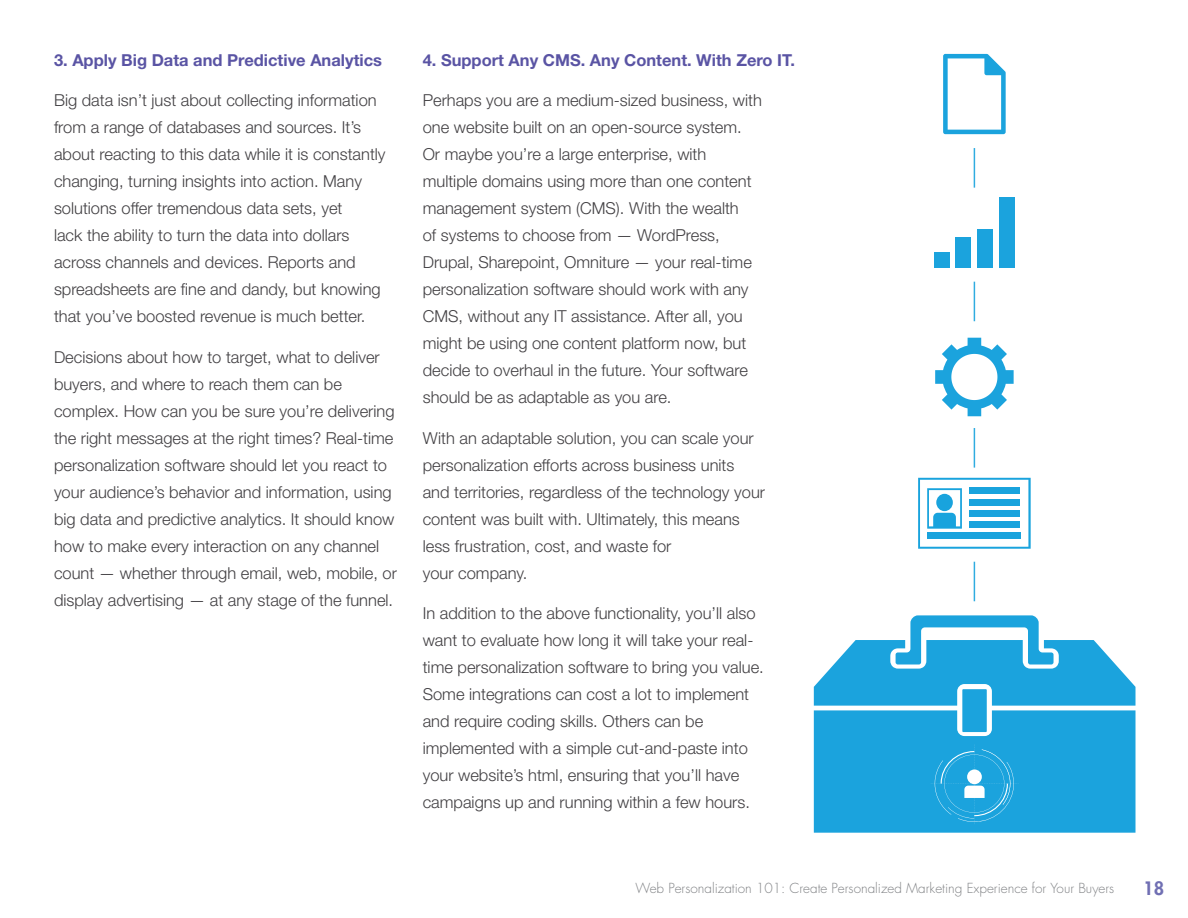
<style>
.page{position:relative;width:1188px;height:918px;background:#fff}
.page>*{position:absolute;margin:0;border:0;box-sizing:border-box;transform-origin:0 0}
.t1{font:800 18px "Futura Std";color:#706fb3}
.t2{font:300 16.5px/27px "Helvetica Neue LT Std";color:#424043}
.t3{font:700 16.5px "Helvetica Neue LT Std";color:#5a54a4}
.t4{font:300 13.5px "Futura Std";color:#808285}
</style>
<div class="page">
<svg style="left:814px;top:615px;width:322px;height:218px;fill:#1ba3dd"></svg>
<svg style="left:931px;top:744px;width:88px;height:80px"></svg>
<div style="left:967px;top:769px;width:15px;height:15px;background:#fff;border-radius:50%"></div>
<hr style="left:974px;top:562px;width:1px;height:39px;background:#19a3dd">
<hr style="left:974px;top:428px;width:1px;height:40px;background:#19a3dd">
<hr style="left:974px;top:148px;width:1px;height:40px;background:#19a3dd">
<hr style="left:974px;top:282px;width:1px;height:39px;background:#19a3dd">
<svg style="left:935px;top:338px;width:79px;height:78px"></svg>
<div style="left:955px;top:237px;width:16px;height:31px;background:#1ba3dd"></div>
<div style="left:934px;top:252px;width:16px;height:16px;background:#1ba3dd"></div>
<div style="left:977px;top:229px;width:15px;height:39px;background:#1ba3dd"></div>
<div style="left:999px;top:197px;width:15px;height:71px;background:#1ba3dd"></div>
<svg style="left:918px;top:478px;width:113px;height:71px"></svg>
<div style="left:936px;top:494px;width:17px;height:17px;background:#19a3dd;border-radius:50%"></div>
<svg style="left:943px;top:54px;width:63px;height:80px"></svg>
<p class="t3" style="left:54px;top:50px;width:330px">3. Apply Big Data and Predictive Analytics</p>
<p class="t2" style="left:54px;top:87px;width:333px">Big data isn’t just about collecting information from a range of databases and sources. It’s about reacting to this data while it is constantly changing, turning insights into action. Many solutions offer tremendous data sets, yet<br>lack the ability to turn the data into dollars across channels and devices. Reports and spreadsheets are fine and dandy, but knowing that you’ve boosted revenue is much better.</p>
<p class="t2" style="left:54px;top:343px;width:344px">Decisions about how to target, what to deliver buyers, and where to reach them can be complex. How can you be sure you’re delivering the right messages at the right times? Real-time personalization software should let you react to your audience’s behavior and information, using big data and predictive analytics. It should know how to make every interaction on any channel count — whether through email, web, mobile, or display advertising — at any stage of the funnel.</p>
<p class="t3" style="left:423px;top:50px;width:374px">4. Support Any CMS. Any Content. With Zero IT.</p>
<p class="t2" style="left:423px;top:86px;width:341px">Perhaps you are a medium-sized business, with one website built on an open-source system.<br>Or maybe you’re a large enterprise, with multiple domains using more than one content management system (CMS). With the wealth<br>of systems to choose from — WordPress, Drupal, Sharepoint, Omniture — your real-time personalization software should work with any CMS, without any IT assistance. After all, you might be using one content platform now, but decide to overhaul in the future. Your software should be as adaptable as you are.</p>
<p class="t2" style="left:423px;top:424px;width:344px">With an adaptable solution, you can scale your personalization efforts across business units and territories, regardless of the technology your content was built with. Ultimately, this means less frustration, cost, and waste for<br>your company.</p>
<p class="t2" style="left:423px;top:599px;width:343px">In addition to the above functionality, you’ll also want to evaluate how long it will take your real&shy;time personalization software to bring you value.<br>Some integrations can cost a lot to implement and require coding skills. Others can be implemented with a simple cut-and-paste into your website’s html, ensuring that you’ll have campaigns up and running within a few hours.</p>
<p class="t4" style="left:636px;top:879px;width:480px">Web Personalization 101: Create Personalized Marketing Experience for Your Buyers</p>
<p class="t1" style="left:1143px;top:877px;width:22px">18</p>
</div>
